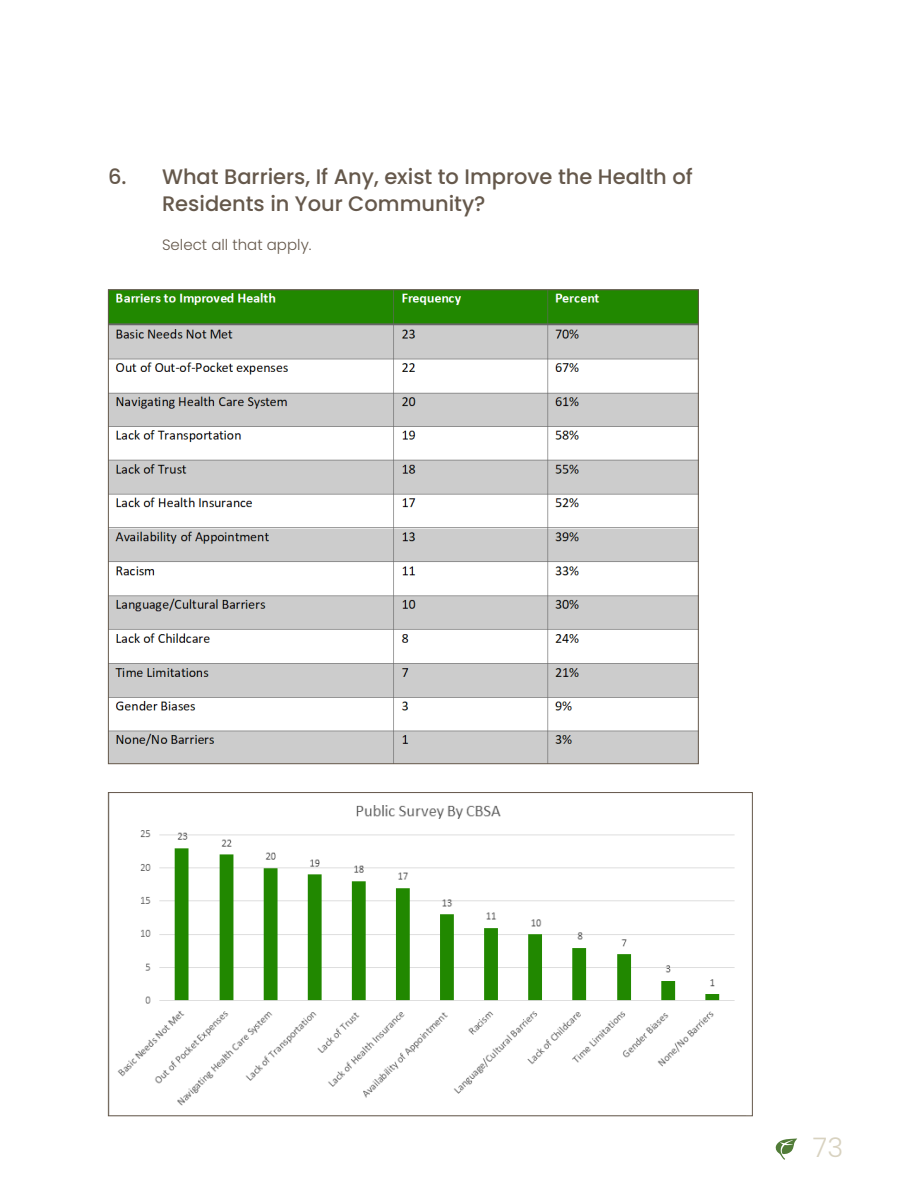
<style>
.page{position:relative;width:918px;height:1188px;background:#fff}
.page>*{position:absolute;margin:0;border:0;box-sizing:border-box;transform-origin:0 0}
.t1{font:300 27px "Poppins";color:#d8d2c0}
.t2{font:500 21px/27px "Poppins";color:#65584b}
.t3{font:300 15px "Poppins";color:#65584b}
</style>
<div class="page">
<svg style="left:775px;top:1138px;width:22px;height:22px"></svg>
<img style="left:110px;top:291px;width:587px;height:471px">
<img style="left:117px;top:805px;width:618px;height:301px">
<p class="t2" style="left:162px;top:163px;width:532px;text-indent:-54px">6. What Barriers, If Any, exist to Improve the Health of<br>Residents in Your Community?</p>
<p class="t3" style="left:162px;top:236px;width:151px">Select all that apply.</p>
<p class="t1" style="left:813px;top:1132px;width:32px">73</p>
</div>
